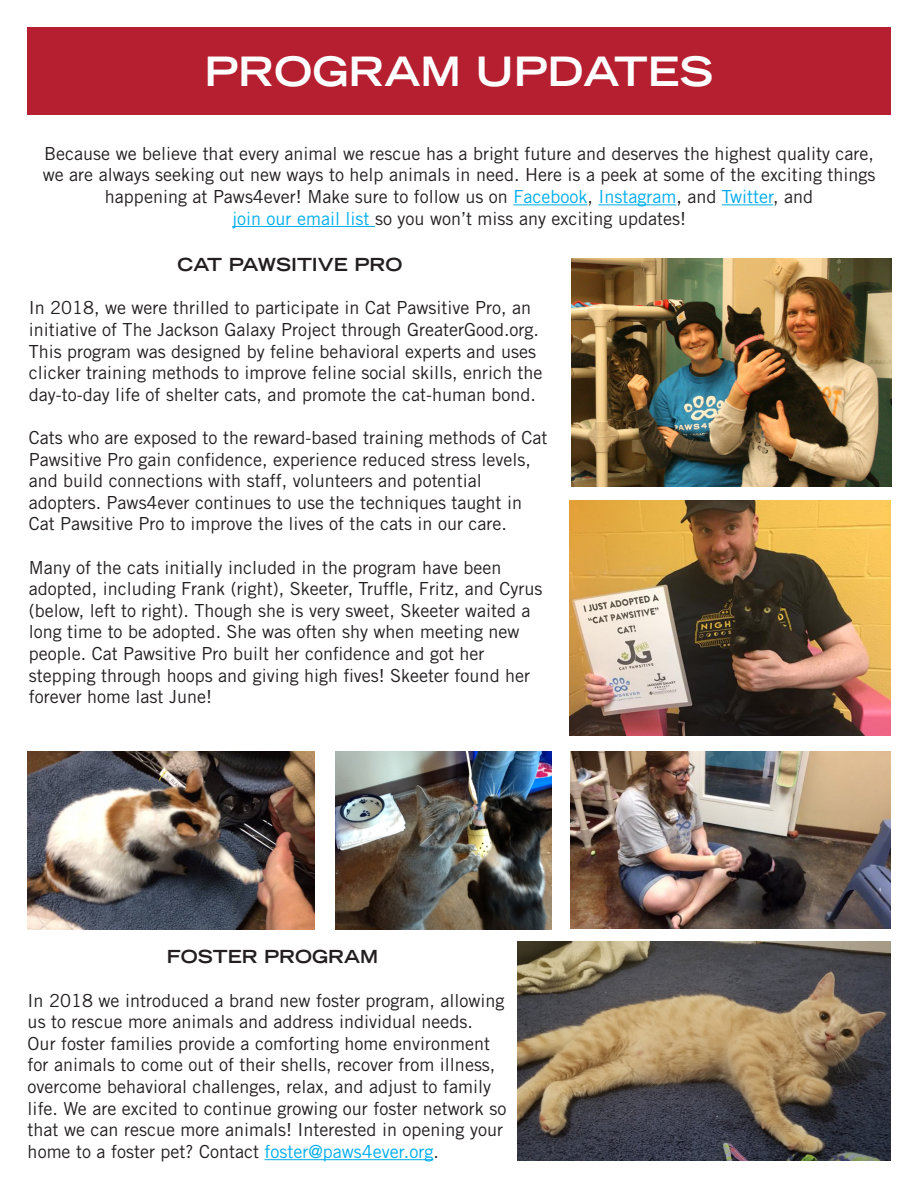
<style>
.page{position:relative;width:918px;height:1188px;background:#fff}
.page>*{position:absolute;margin:0;border:0;box-sizing:border-box;transform-origin:0 0}
.t1{font:700 expanded 40.5px "Trade Gothic LT Std";color:#fff}
.t2{font:18px/21.6px "Trade Gothic LT Std";color:#231f20}
.t3{font:700 expanded 18px "Trade Gothic LT Std";color:#231f20}
.s1{color:#00aeef}
.s2{color:#000}
.s3{color:#00abed}
</style>
<div class="page">
<div style="left:27px;top:27px;width:863px;height:88px;background:#b51f30"></div>
<hr style="left:513px;top:204px;width:74px;height:1px;background:#00aeef">
<hr style="left:598px;top:204px;width:78px;height:1px;background:#00aeef">
<hr style="left:722px;top:204px;width:51px;height:1px;background:#00abed">
<hr style="left:232px;top:226px;width:143px;height:1px;background:#00aeef">
<hr style="left:265px;top:1159px;width:168px;height:1px;background:#00aeef">
<img style="left:571px;top:258px;width:320px;height:229px">
<img style="left:570px;top:500px;width:320px;height:236px">
<img style="left:517px;top:942px;width:374px;height:219px">
<img style="left:335px;top:752px;width:216px;height:177px">
<img style="left:28px;top:752px;width:287px;height:177px">
<img style="left:571px;top:752px;width:319px;height:176px">
<p class="t1" style="left:204px;top:44px;width:510px">PROGRAM UPDATES</p>
<p class="t2" style="left:43px;top:142px;width:834px;text-align:center">Because we believe that every animal we rescue has a bright future and deserves the highest quality care, we are always seeking out new ways to help animals in need. Here is a peek at some of the exciting things happening at Paws4ever! Make sure to follow us on <span class="s1">Facebook</span>, <span class="s1">Instagram</span><span class="s2">,</span> and <span class="s3">Twitter</span>, and<br><span class="s1">join our email list</span> so you won’t miss any exciting updates!</p>
<p class="t3" style="left:178px;top:253px;width:226px">CAT PAWSITIVE PRO</p>
<p class="t2" style="left:29px;top:297px;width:515px">In 2018, we were thrilled to participate in Cat Pawsitive Pro, an initiative of The Jackson Galaxy Project through GreaterGood.org.<br>This program was designed by feline behavioral experts and uses clicker training methods to improve feline social skills, enrich the day-to-day life of shelter cats, and promote the cat-human bond.</p>
<p class="t2" style="left:29px;top:427px;width:520px">Cats who are exposed to the reward-based training methods of Cat Pawsitive Pro gain confidence, experience reduced stress levels, and build connections with staff, volunteers and potential adopters. Paws4ever continues to use the techniques taught in Cat Pawsitive Pro to improve the lives of the cats in our care.</p>
<p class="t2" style="left:29px;top:556px;width:515px">Many of the cats initially included in the program have been adopted, including Frank (right), Skeeter, Truffle, Fritz, and Cyrus (below, left to right). Though she is very sweet, Skeeter waited a long time to be adopted. She was often shy when meeting new people. Cat Pawsitive Pro built her confidence and got her stepping through hoops and giving high fives! Skeeter found her forever home last June!</p>
<p class="t3" style="left:167px;top:945px;width:213px">FOSTER PROGRAM</p>
<p class="t2" style="left:28px;top:989px;width:480px">In 2018 we introduced a brand new foster program, allowing us to rescue more animals and address individual needs.<br>Our foster families provide a comforting home environment for animals to come out of their shells, recover from illness, overcome behavioral challenges, relax, and adjust to family life. We are excited to continue growing our foster network so that we can rescue more animals! Interested in opening your home to a foster pet? Contact <span class="s1">foster@paws4ever.org</span>.</p>
</div>
